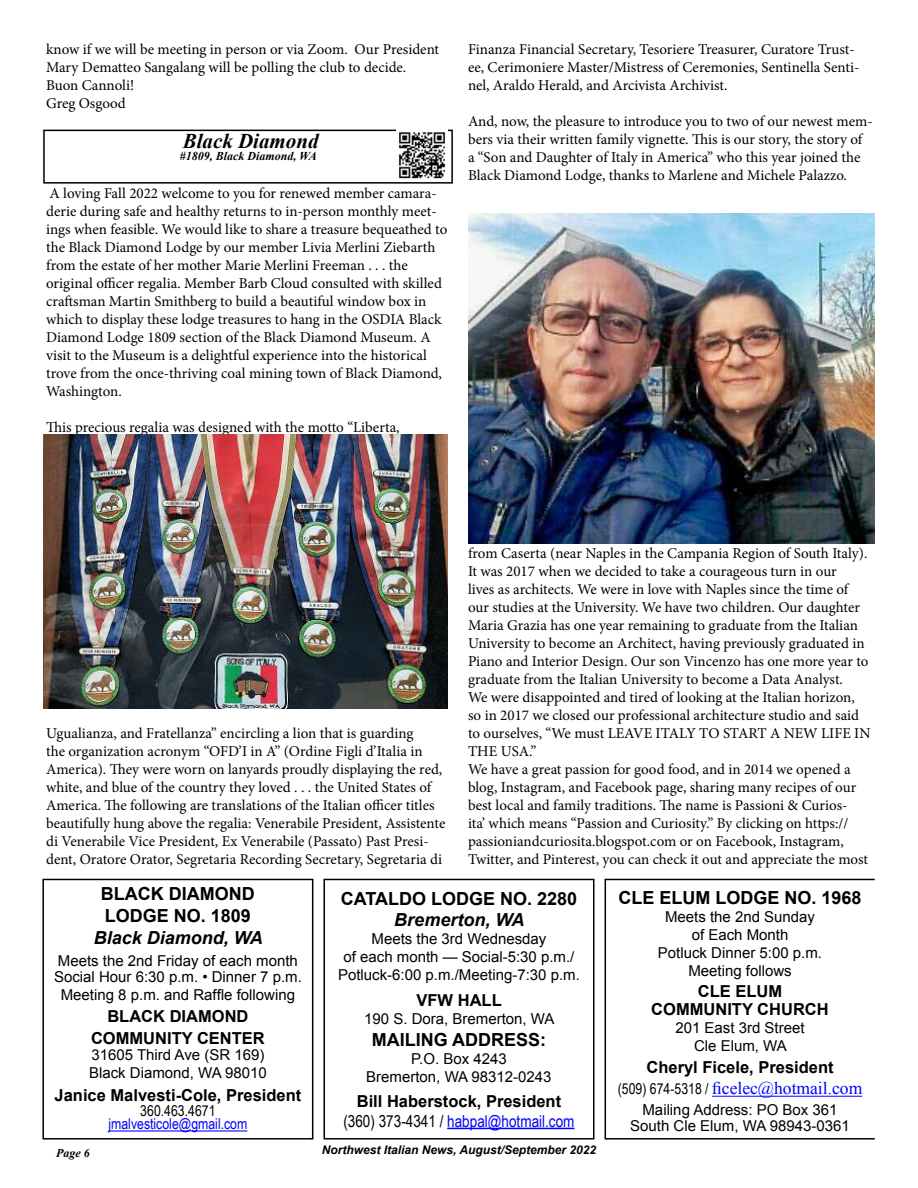
<style>
.page{position:relative;width:918px;height:1188px;background:#fff}
.page>*{position:absolute;margin:0;border:0;box-sizing:border-box;transform-origin:0 0}
.t1{font:italic 700 21px "Times New Roman";color:#000}
.t2{font:700 18px/21.6px "Arial";color:#000}
.t3{font:italic 700 18px "Arial";color:#000}
.t4{font:17.55px "Times New Roman";color:#00f}
.t5{font:700 16.5px/18px "Arial";color:#000;text-align:center}
.t6{font:16.5px "Arial Narrow";color:#00f}
.t7{font:15px/18px "Minion Pro";color:#000}
.t8{font:15px/18px "Arial";color:#000;text-align:center}
.t9{font:15px "Arial Narrow";color:#00f}
.t10{font:15px "Arial Narrow";color:#000}
.t11{font:italic 700 12px "Arial";color:#000}
.t12{font:italic 700 12px "Times New Roman";color:#000}
.s1{color:#000}
.s2{font-family:"Arial Narrow";font-size:15px;color:#000}
</style>
<div class="page">
<hr style="left:712px;top:1096px;width:150px;height:1px;background:#00f">
<div style="left:605px;top:879px;width:271px;height:261px;border:2px solid #000"></div>
<hr style="left:108px;top:1130px;width:139px;height:2px;background:#00f">
<div style="left:42px;top:879px;width:271px;height:261px;border:2px solid #000"></div>
<hr style="left:447px;top:1128px;width:128px;height:1px;background:#00f">
<div style="left:324px;top:879px;width:270px;height:261px;border:2px solid #000"></div>
<div style="left:43px;top:130px;width:410px;height:54px;border:2px solid #000"></div>
<img style="left:396px;top:130px;width:51px;height:49px">
<img style="left:43px;top:434px;width:404px;height:275px">
<img style="left:468px;top:214px;width:406px;height:330px">
<p class="t7" style="left:46px;top:40px;width:395px">know if we will be meeting in person or via Zoom. Our President Mary Dematteo Sangalang will be polling the club to decide.<br>Buon Cannoli!<br>Greg Osgood</p>
<h1 class="t1" style="left:183px;top:127px;width:137px">Black Diamond</h1>
<p class="t12" style="left:180px;top:147px;width:139px">#1809, Black Diamond, WA</p>
<p class="t7" style="left:46px;top:184px;width:403px">A loving Fall 2022 welcome to you for renewed member camara&shy;derie during safe and healthy returns to in-person monthly meet&shy;ings when feasible. We would like to share a treasure bequeathed to the Black Diamond Lodge by our member Livia Merlini Ziebarth from the estate of her mother Marie Merlini Freeman . . . the original officer regalia. Member Barb Cloud consulted with skilled craftsman Martin Smithberg to build a beautiful window box in which to display these lodge treasures to hang in the OSDIA Black Diamond Lodge 1809 section of the Black Diamond Museum. A visit to the Museum is a delightful experience into the historical trove from the once-thriving coal mining town of Black Diamond, Washington.</p>
<p class="t7" style="left:46px;top:418px;width:355px">This precious regalia was designed with the motto “Liberta,</p>
<p class="t7" style="left:468px;top:40px;width:393px">Finanza Financial Secretary, Tesoriere Treasurer, Curatore Trust&shy;ee, Cerimoniere Master/Mistress of Ceremonies, Sentinella Senti&shy;nel, Araldo Herald, and Arcivista Archivist.</p>
<p class="t7" style="left:468px;top:112px;width:406px">And, now, the pleasure to introduce you to two of our newest mem&shy;bers via their written family vignette. This is our story, the story of<br>a “Son and Daughter of Italy in America” who this year joined the Black Diamond Lodge, thanks to Marlene and Michele Palazzo.</p>
<p class="t7" style="left:46px;top:724px;width:401px">Ugualianza, and Fratellanza” encircling a lion that is guarding<br>the organization acronym “OFD’I in A” (Ordine Figli d’Italia in America). They were worn on lanyards proudly displaying the red, white, and blue of the country they loved . . . the United States of America. The following are translations of the Italian officer titles beautifully hung above the regalia: Venerabile President, Assistente di Venerabile Vice President, Ex Venerabile (Passato) Past Presi&shy;dent, Oratore Orator, Segretaria Recording Secretary, Segretaria di</p>
<p class="t7" style="left:468px;top:544px;width:404px">from Caserta (near Naples in the Campania Region of South Italy).<br>It was 2017 when we decided to take a courageous turn in our<br>lives as architects. We were in love with Naples since the time of our studies at the University. We have two children. Our daughter Maria Grazia has one year remaining to graduate from the Italian University to become an Architect, having previously graduated in Piano and Interior Design. Our son Vincenzo has one more year to graduate from the Italian University to become a Data Analyst.<br>We were disappointed and tired of looking at the Italian horizon, so in 2017 we closed our professional architecture studio and said to ourselves, “We must LEAVE ITALY TO START A NEW LIFE IN THE USA.”<br>We have a great passion for good food, and in 2014 we opened a blog, Instagram, and Facebook page, sharing many recipes of our best local and family traditions. The name is Passioni &amp; Curios-<br>ita’ which means “Passion and Curiosity.” By clicking on https:// passioniandcuriosita.blogspot.com or on Facebook, Instagram, Twitter, and Pinterest, you can check it out and appreciate the most</p>
<p class="t2" style="left:101px;top:884px;width:155px">BLACK DIAMOND<br>LODGE NO. 1809</p>
<p class="t3" style="left:94px;top:926px;width:171px">Black Diamond, WA</p>
<p class="t8" style="left:54px;top:952px;width:249px;line-height:16.5px;text-align:left">Meets the 2nd Friday of each month<br>Social Hour 6:30 p.m. • Dinner 7 p.m.</p>
<p class="t8" style="left:61px;top:986px;width:236px">Meeting 8 p.m. and Raffle following</p>
<p class="t5" style="left:91px;top:1006px;width:175px;line-height:21.6px">BLACK DIAMOND<br>COMMUNITY CENTER</p>
<p class="t8" style="left:89px;top:1046px;width:179px;text-align:left">31605 Third Ave (SR 169)<br>Black Diamond, WA 98010</p>
<p class="t5" style="left:55px;top:1087px;width:248px">Janice Malvesti-Cole, President</p>
<p class="t10" style="left:140px;top:1100px;width:77px">360.463.4671</p>
<p class="t9" style="left:108px;top:1113px;width:140px">jmalvesticole@gmail.com</p>
<p class="t2" style="left:341px;top:888px;width:238px">CATALDO LODGE NO. 2280</p>
<p class="t3" style="left:394px;top:908px;width:132px">Bremerton, WA</p>
<p class="t8" style="left:338px;top:930px;width:243px">Meets the 3rd Wednesday<br>of each month — Social-5:30 p.m./<br>Potluck-6:00 p.m./Meeting-7:30 p.m.</p>
<p class="t5" style="left:417px;top:992px;width:87px">VFW HALL</p>
<p class="t8" style="left:364px;top:1010px;width:192px">190 S. Dora, Bremerton, WA</p>
<p class="t2" style="left:372px;top:1030px;width:176px">MAILING ADDRESS:</p>
<p class="t8" style="left:366px;top:1050px;width:187px">P.O. Box 4243<br>Bremerton, WA 98312-0243</p>
<p class="t5" style="left:357px;top:1093px;width:206px">Bill Haberstock, President</p>
<p class="t6" style="left:343px;top:1109px;width:233px"><span class="s1">(360) 373-4341 /</span> habpal@hotmail.com</p>
<p class="t12" style="left:56px;top:1145px;width:35px">Page 6</p>
<p class="t11" style="left:322px;top:1142px;width:276px">Northwest Italian News, August/September 2022</p>
<p class="t2" style="left:619px;top:888px;width:245px">CLE ELUM LODGE NO. 1968</p>
<p class="t8" style="left:658px;top:908px;width:166px">Meets the 2nd Sunday of Each Month<br>Potluck Dinner 5:00 p.m.<br>Meeting follows</p>
<p class="t5" style="left:651px;top:983px;width:179px">CLE ELUM<br>COMMUNITY CHURCH</p>
<p class="t8" style="left:675px;top:1019px;width:131px">201 East 3rd Street<br>Cle Elum, WA</p>
<p class="t5" style="left:647px;top:1059px;width:189px">Cheryl Ficele, President</p>
<p class="t4" style="left:618px;top:1077px;width:246px"><span class="s2">(509) 674-5318 /</span> ficelec@hotmail.com</p>
<p class="t8" style="left:630px;top:1101px;width:221px;line-height:16.5px">Mailing Address: PO Box 361<br>South Cle Elum, WA 98943-0361</p>
</div>
